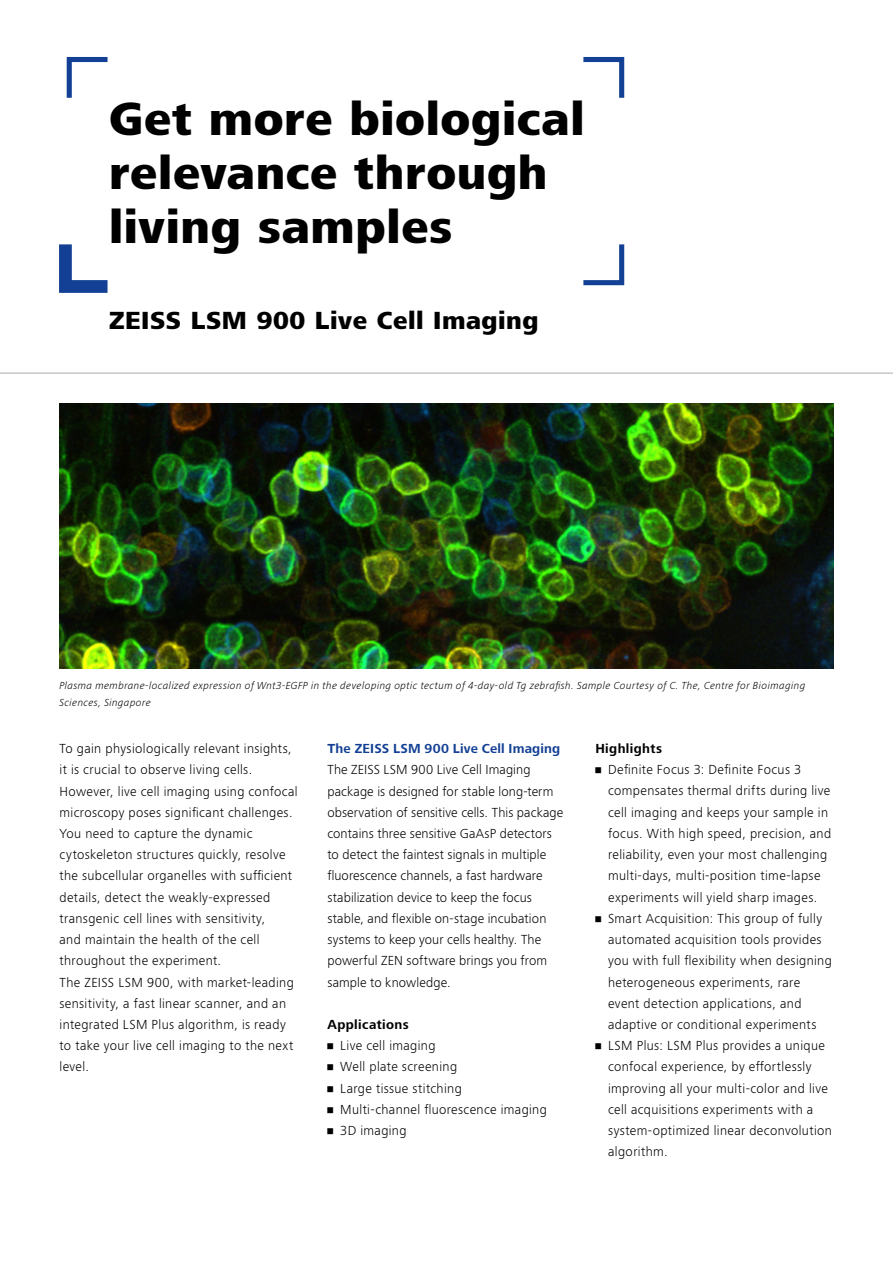
<style>
.page{position:relative;width:893px;height:1263px;background:#fff}
.page>*{position:absolute;margin:0;border:0;box-sizing:border-box;transform-origin:0 0}
.t1{font:800 48px/54px "ZEISS Frutiger Next W1 G";letter-spacing:.015em;color:#000}
.t2{font:800 25.5px "ZEISS Frutiger Next W1 G";letter-spacing:.02em;color:#000}
.t3{font:300 13.5px/21.1px "ZEISS Frutiger Next W1 G";letter-spacing:.025em;color:#000}
.t4{font:700 13.5px "ZEISS Frutiger Next W1 G";letter-spacing:.01em;color:#134094}
.t5{font:700 13.5px "ZEISS Frutiger Next W1 G";letter-spacing:.03em;color:#000}
.t6{font:italic 300 10.5px/16.5px "ZEISS Frutiger Next W1 G";letter-spacing:.04em;color:#000}
</style>
<div class="page">
<svg style="left:59px;top:244px;width:49px;height:49px"></svg>
<svg style="left:67px;top:57px;width:41px;height:41px"></svg>
<svg style="left:583px;top:244px;width:41px;height:41px"></svg>
<svg style="left:583px;top:57px;width:41px;height:41px"></svg>
<hr style="left:0;top:372px;width:893px;height:2px;background:#c5c6c6">
<img style="left:60px;top:404px;width:773px;height:264px">
<h1 class="t1" style="left:109px;top:90px;width:477px">Get more biological relevance through living samples</h1>
<h2 class="t2" style="left:109px;top:302px;width:431px">ZEISS LSM 900 Live Cell Imaging</h2>
<p class="t6" style="left:60px;top:677px;width:747px">Plasma membrane-localized expression of Wnt3-EGFP in the developing optic tectum of 4-day-old Tg zebrafish. Sample Courtesy of C. The, Centre for Bioimaging<br>Sciences, Singapore</p>
<p class="t4" style="left:327px;top:739px;width:234px">The ZEISS LSM 900 Live Cell Imaging</p>
<p class="t3" style="left:327px;top:758px;width:237px">The ZEISS LSM 900 Live Cell Imaging package is designed for stable long-term observation of sensitive cells. This package contains three sensitive GaAsP detectors to detect the faintest signals in multiple fluorescence channels, a fast hardware stabilization device to keep the focus stable, and flexible on-stage incubation systems to keep your cells healthy. The powerful ZEN software brings you from sample to knowledge.</p>
<p class="t5" style="left:327px;top:1015px;width:83px">Applications</p>
<p class="t3" style="left:327px;top:1034px;width:110px">• Live cell imaging</p>
<p class="t3" style="left:327px;top:1056px;width:131px">• Well plate screening</p>
<p class="t3" style="left:327px;top:1077px;width:136px">• Large tissue stitching</p>
<p class="t3" style="left:327px;top:1098px;width:221px">• Multi-channel fluorescence imaging</p>
<p class="t3" style="left:327px;top:1119px;width:81px">• 3D imaging</p>
<p class="t5" style="left:595px;top:739px;width:68px">Highlights</p>
<p class="t3" style="left:608px;top:758px;width:225px;text-indent:-13px">• Definite Focus 3: Definite Focus 3 compensates thermal drifts during live cell imaging and keeps your sample in focus. With high speed, precision, and reliability, even your most challenging multi-days, multi-position time-lapse experiments will yield sharp images.</p>
<p class="t3" style="left:608px;top:907px;width:225px;text-indent:-13px">• Smart Acquisition: This group of fully automated acquisition tools provides you with full flexibility when designing heterogeneous experiments, rare event detection applications, and adaptive or conditional experiments</p>
<p class="t3" style="left:608px;top:1034px;width:225px;text-indent:-13px">• LSM Plus: LSM Plus provides a unique confocal experience, by effortlessly improving all your multi-color and live cell acquisitions experiments with a system-optimized linear deconvolution algorithm.</p>
<p class="t3" style="left:60px;top:737px;width:240px">To gain physiologically relevant insights, it is crucial to observe living cells.<br>However, live cell imaging using confocal microscopy poses significant challenges.<br>You need to capture the dynamic cytoskeleton structures quickly, resolve the subcellular organelles with sufficient details, detect the weakly-expressed transgenic cell lines with sensitivity,<br>and maintain the health of the cell throughout the experiment.<br>The ZEISS LSM 900, with market-leading sensitivity, a fast linear scanner, and an integrated LSM Plus algorithm, is ready to take your live cell imaging to the next level.</p>
</div>
